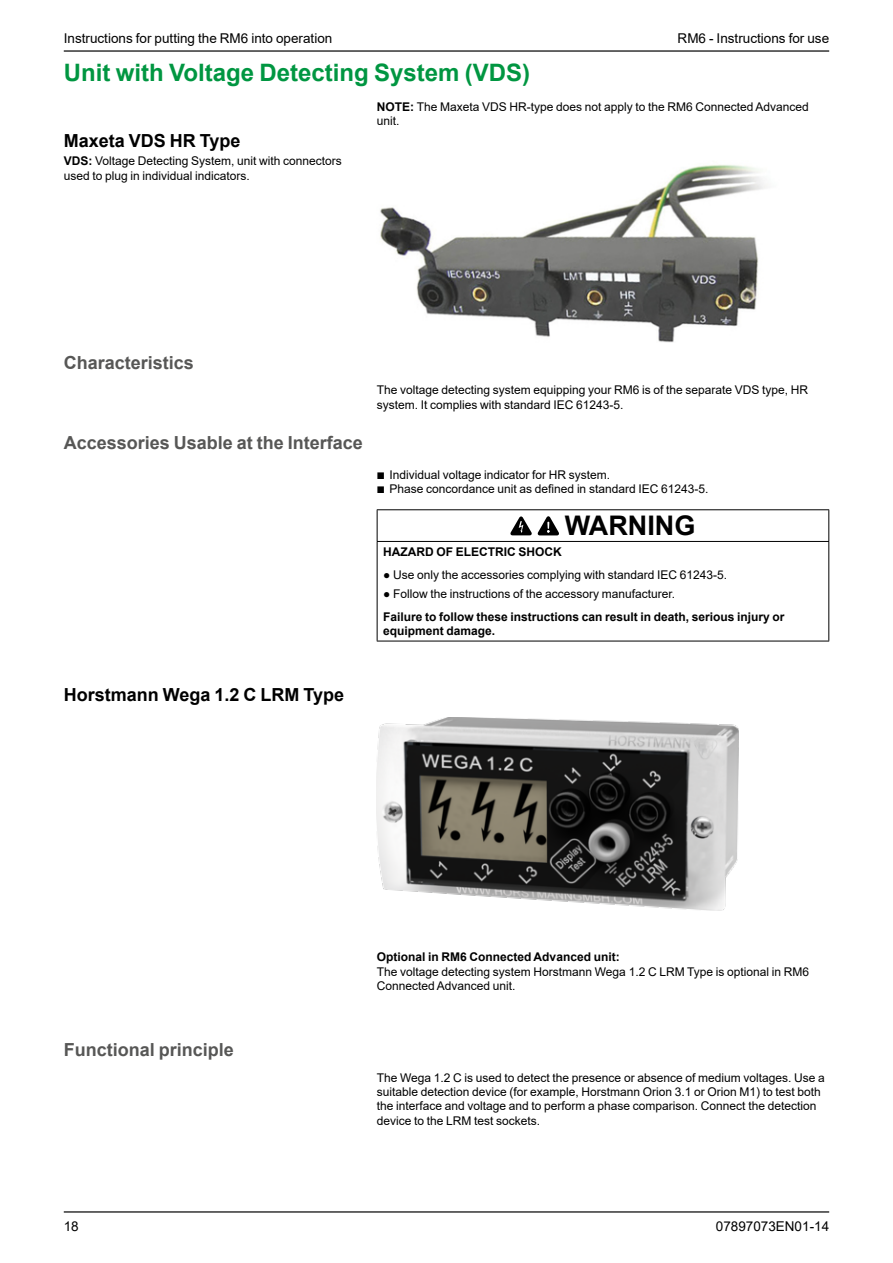
<style>
.page{position:relative;width:893px;height:1263px;background:#fff}
.page>*{position:absolute;margin:0;border:0;box-sizing:border-box;transform-origin:0 0}
.t1{font:700 27px "Arial";color:#000}
.t2{font:700 24px "Arial";color:#009641}
.t3{font:700 18px "Arial";color:#575756}
.t4{font:700 18px "Arial";color:#000}
.t5{font:13.5px "Arial";color:#000}
.t6{font:12px/14.4px "Arial";color:#000}
.t7{font:700 12px/14.4px "Arial";color:#000}
.s1{font-weight:700}
.s2{font-family:"Graph Schneider"}
</style>
<div class="page">
<hr style="left:64px;top:50px;width:765px;height:2px;background:#000">
<hr style="left:64px;top:1211px;width:765px;height:1px;background:#000">
<img style="left:380px;top:164px;width:387px;height:179px">
<img style="left:377px;top:718px;width:362px;height:192px">
<hr style="left:377px;top:509px;width:452px;height:1px;background:#000">
<hr style="left:377px;top:510px;width:1px;height:31px;background:#000">
<hr style="left:828px;top:510px;width:1px;height:31px;background:#000">
<hr style="left:377px;top:541px;width:452px;height:1px;background:#000">
<hr style="left:377px;top:542px;width:1px;height:99px;background:#000">
<hr style="left:828px;top:542px;width:1px;height:99px;background:#000">
<hr style="left:377px;top:641px;width:452px;height:1px;background:#000">
<svg style="left:510px;top:516px;width:22px;height:19px"></svg>
<svg style="left:538px;top:516px;width:21px;height:19px"></svg>
<p class="t5" style="left:64px;top:28px;width:270px">Instructions for putting the RM6 into operation</p>
<p class="t5" style="left:678px;top:28px;width:153px">RM6 - Instructions for use</p>
<h2 class="t2" style="left:64px;top:56px;width:468px">Unit with Voltage Detecting System (VDS)</h2>
<h3 class="t4" style="left:64px;top:128px;width:178px">Maxeta VDS HR Type</h3>
<p class="t6" style="left:64px;top:154px;width:280px"><span class="s1">VDS:</span> Voltage Detecting System, unit with connectors used to plug in individual indicators.</p>
<p class="t6" style="left:377px;top:99px;width:434px"><span class="s1">NOTE:</span> The Maxeta VDS HR-type does not apply to the RM6 Connected Advanced unit.</p>
<h3 class="t3" style="left:64px;top:350px;width:132px">Characteristics</h3>
<h3 class="t3" style="left:64px;top:429px;width:301px">Accessories Usable at the Interface</h3>
<p class="t6" style="left:377px;top:383px;width:433px">The voltage detecting system equipping your RM6 is of the separate VDS type, HR system. It complies with standard IEC 61243-5.</p>
<p class="t6" style="left:377px;top:467px;width:333px"><span class="s2">b</span> Individual voltage indicator for HR system.<br><span class="s2">b</span> Phase concordance unit as defined in standard IEC 61243-5.</p>
<h1 class="t1" style="left:565px;top:507px;width:132px">WARNING</h1>
<p class="t7" style="left:383px;top:545px;width:180px">HAZARD OF ELECTRIC SHOCK</p>
<p class="t6" style="left:383px;top:568px;width:346px">● Use only the accessories complying with standard IEC 61243-5.</p>
<p class="t6" style="left:383px;top:586px;width:294px">● Follow the instructions of the accessory manufacturer.</p>
<p class="t7" style="left:383px;top:609px;width:403px">Failure to follow these instructions can result in death, serious injury or equipment damage.</p>
<h3 class="t4" style="left:64px;top:682px;width:282px">Horstmann Wega 1.2 C LRM Type</h3>
<h3 class="t3" style="left:64px;top:1037px;width:172px">Functional principle</h3>
<p class="t7" style="left:377px;top:950px;width:244px">Optional in RM6 Connected Advanced unit:</p>
<p class="t6" style="left:377px;top:964px;width:434px">The voltage detecting system Horstmann Wega 1.2 C LRM Type is optional in RM6<br>Connected Advanced unit.</p>
<p class="t6" style="left:377px;top:1070px;width:449px">The Wega 1.2 C is used to detect the presence or absence of medium voltages. Use a suitable detection device (for example, Horstmann Orion 3.1 or Orion M1) to test both the interface and voltage and to perform a phase comparison. Connect the detection device to the LRM test sockets.</p>
<p class="t5" style="left:64px;top:1217px;width:17px">18</p>
<p class="t5" style="left:716px;top:1217px;width:115px">07897073EN01-14</p>
</div>
